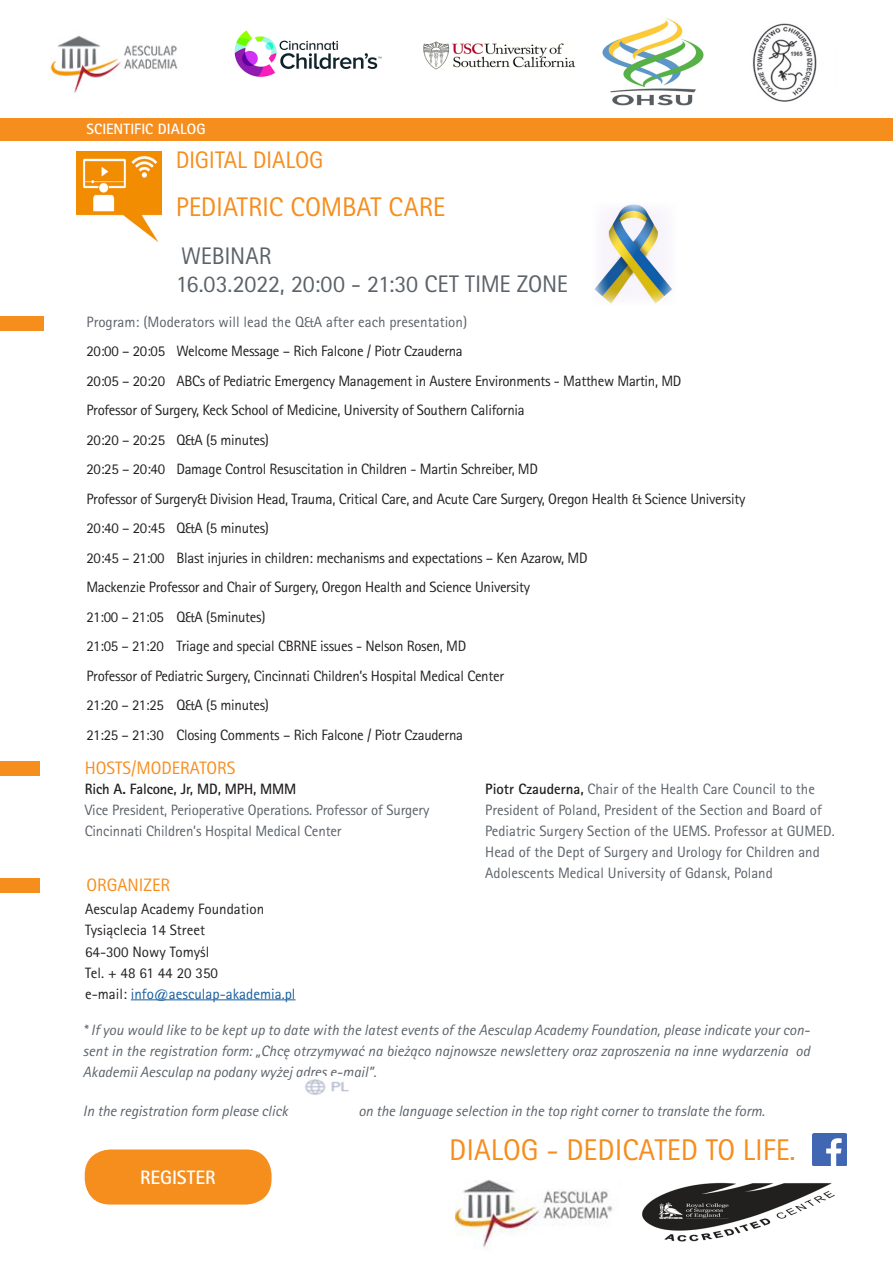
<style>
.page{position:relative;width:893px;height:1263px;background:#fff}
.page>*{position:absolute;margin:0;border:0;box-sizing:border-box;transform-origin:0 0}
.t1{font:30px "Rotis Sans Serif Pro";color:#f68e1e}
.t2{font:27px "Rotis Sans Serif Pro";letter-spacing:-.01em;color:#f68e1e}
.t3{font:24px/28.5px "Rotis Sans Serif Pro";letter-spacing:-.01em;color:#5b6269}
.t4{font:24px "Rotis Sans Serif Pro";letter-spacing:-.01em;color:#f68e1e}
.t5{font:700 19.5px "Rotis Sans Serif Pro";color:#fff}
.t6{font:18px "Rotis Sans Serif Pro";color:#f68e1e}
.t7{font:15px/29.5px "Rotis Sans Serif Pro";letter-spacing:-.02em;color:#231f20}
.t8{font:15px/21px "Rotis Sans Serif Pro";color:#5b6269}
.t9{font:italic 15px/21px "Rotis Sans Serif Pro";color:#5b6269;text-align:justify}
.t10{font:15px/21px "Rotis Sans Serif Pro";color:#231f20}
.t11{font:700 15px "Rotis Sans Serif Pro";letter-spacing:-.01em;color:#231f20}
.t12{font:700 15px "Rotis Sans Serif Pro";letter-spacing:.01em;color:#fff}
.s1{font-weight:700;color:#231f20}
.s2{color:#175d9e}
</style>
<div class="page">
<div style="left:0;top:118px;width:893px;height:22px;background:#f68e1e"></div>
<img style="left:50px;top:36px;width:128px;height:57px">
<div style="left:0;top:316px;width:43px;height:15px;background:#f68e1e"></div>
<img style="left:76px;top:151px;width:85px;height:90px">
<img style="left:594px;top:204px;width:78px;height:100px">
<div style="left:0;top:761px;width:39px;height:14px;background:#f68e1e"></div>
<hr style="left:131px;top:999px;width:165px;height:1px;background:#175d9e">
<div style="left:85px;top:1149px;width:187px;height:55px;background:#f68e1e;border-radius:26px"></div>
<img style="left:812px;top:1133px;width:34px;height:32px">
<img style="left:305px;top:1079px;width:44px;height:16px">
<img style="left:455px;top:1180px;width:158px;height:68px">
<img style="left:642px;top:1182px;width:193px;height:60px">
<img style="left:752px;top:23px;width:65px;height:79px">
<div style="left:0;top:878px;width:39px;height:14px;background:#f68e1e"></div>
<img style="left:234px;top:30px;width:148px;height:47px">
<img style="left:602px;top:18px;width:102px;height:88px">
<img style="left:423px;top:41px;width:153px;height:29px">
<p class="t12" style="left:86px;top:120px;width:121px">Scientific Dialog</p>
<h3 class="t4" style="left:176px;top:146px;width:149px">Digital dialog</h3>
<h2 class="t2" style="left:176px;top:191px;width:271px">PEDIATRIC COMBAT CARE</h2>
<h3 class="t3" style="left:176px;top:242px;width:394px">WEBI NAR<br>16.03.2022, 20:00 - 21:30 CET TI ME ZONE</h3>
<p class="t8" style="left:86px;top:311px;width:382px">Program: (Moderators will lead the Q&amp;A after each presentation)</p>
<p class="t7" style="left:86px;top:336px;width:660px">20:00 – 20:05 Welcome Message – Rich Falcone / Piotr Czauderna<br>20:05 – 20:20 ABCs of Pediatric Emergency Management in Austere Environments - Matthew Martin, MD<br>Professor of Surgery, Keck School of Medicine, University of Southern California<br>20:20 – 20:25 Q&amp;A (5 minutes)<br>20:25 – 20:40 Damage Control Resuscitation in Children - Martin Schreiber, MD<br>Professor of Surgery&amp; Division Head, Trauma, Critical Care, and Acute Care Surgery, Oregon Health &amp; Science University 20:40 – 20:45 Q&amp;A (5 minutes)<br>20:45 – 21:00 Blast injuries in children: mechanisms and expectations – Ken Azarow, MD<br>Mackenzie Professor and Chair of Surgery, Oregon Health and Science University<br>21:00 – 21:05 Q&amp;A (5minutes)<br>21:05 – 21:20 Triage and special CBRNE issues - Nelson Rosen, MD<br>Professor of Pediatric Surgery, Cincinnati Children’s Hospital Medical Center<br>21:20 – 21:25 Q&amp;A (5 minutes)<br>21:25 – 21:30 Closing Comments – Rich Falcone / Piotr Czauderna</p>
<p class="t6" style="left:85px;top:758px;width:152px">HOSTS/MODERATO RS</p>
<p class="t8" style="left:485px;top:779px;width:351px"><span class="s1">Piotr Czauderna,</span> Chair of the Health Care Council to the President of Poland, President of the Section and Board of Pediatric Surgery Section of the UEMS. Professor at GUMED.<br>Head of the Dept of Surgery and Urology for Children and Adolescents Medical University of Gdansk, Poland</p>
<p class="t11" style="left:85px;top:779px;width:213px">Rich A. Falcone, Jr, MD, MPH, MMM</p>
<p class="t8" style="left:85px;top:800px;width:346px">Vice President, Perioperative Operations. Professor of Surgery<br>Cincinnati Children’s Hospital Medical Center</p>
<p class="t6" style="left:86px;top:874px;width:85px">ORGANIZER</p>
<p class="t10" style="left:85px;top:899px;width:212px">Aesculap Academy Foundation<br>Tysiąclecia 14 Street<br>64-300 Nowy Tomyśl<br>Tel. + 48 61 44 20 350<br>e-mail: <span class="s2">info@aesculap-akademia.pl</span></p>
<p class="t9" style="left:83px;top:1019px;width:729px">* If you would like to be kept up to date with the latest events of the Aesculap Academy Foundation, please indicate your con&shy;sent in the registration form: „Chcę otrzymywać na bieżąco najnowsze newslettery oraz zaproszenia na inne wydarzenia od Akademii Aesculap na podany wyżej adres e-mail”.</p>
<p class="t9" style="left:83px;top:1100px;width:206px">In the registration form please click</p>
<p class="t9" style="left:358px;top:1100px;width:408px">on the language selection in the top right corner to translate the form.</p>
<h3 class="t5" style="left:140px;top:1165px;width:77px">REGISTER</h3>
<h1 class="t1" style="left:449px;top:1132px;width:32px">DIALOG</h1>
<h1 class="t1" style="left:546px;top:1132px;width:251px">- DEDICATED TO LI FE.</h1>
</div>
